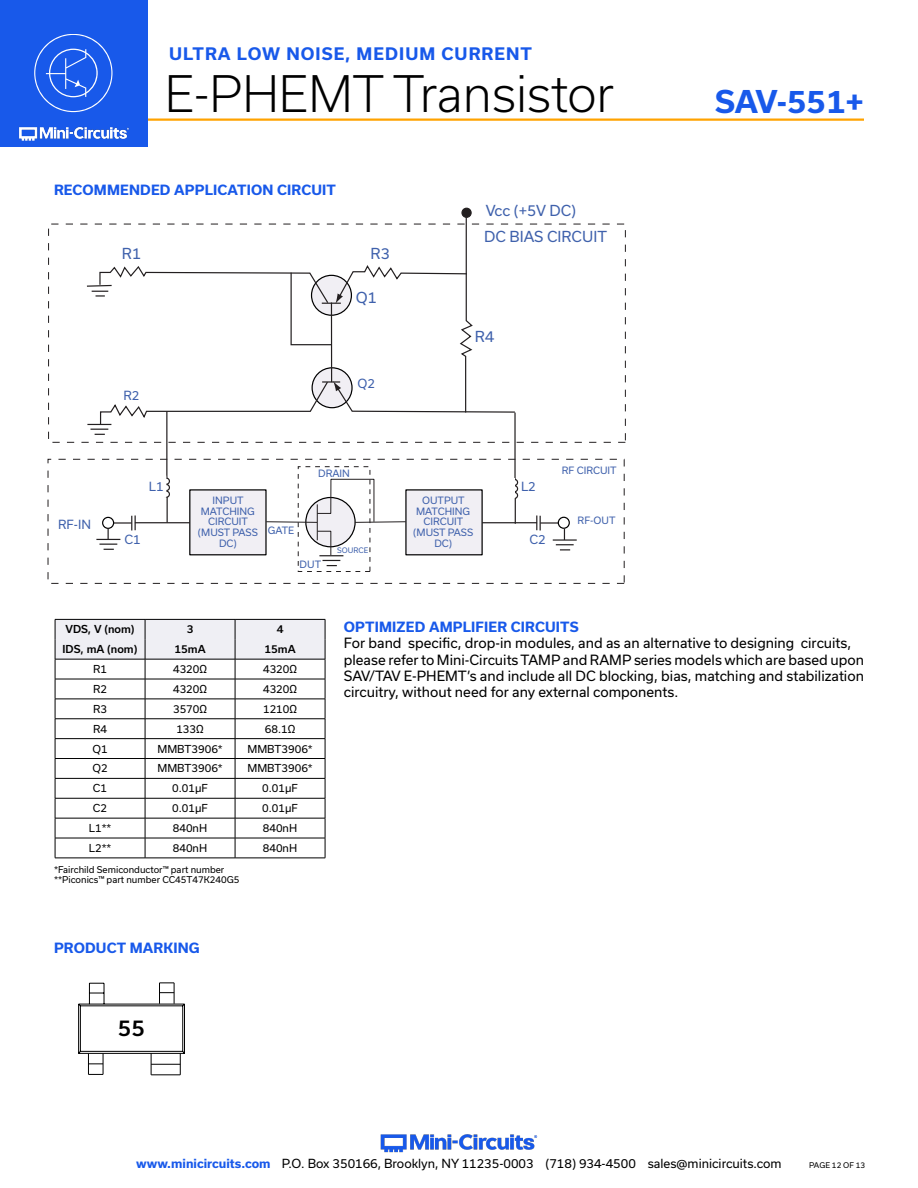
<style>
.page{position:relative;width:918px;height:1188px;background:#fff}
.page>*{position:absolute;margin:0;border:0;box-sizing:border-box;transform-origin:0 0}
.t1{font:300 48px "Usual";color:#000}
.t2{font:700 30px "Usual";letter-spacing:-.005em;color:#1859ea}
.t3{font:500 21px "Usual";color:#000}
.t4{font:700 16.5px "Usual";letter-spacing:.065em;color:#1859ea}
.t5{font:14.55px "Usual";color:#3f61ac}
.Regular_Copy{font:13.5px/16.2px "Usual";color:#000;text-align:justify}
.Blue_Headers{font:700 13.5px "Usual";letter-spacing:.015em;color:#1859ea}
.t6{font:12.15px "Usual";color:#3f61ac}
.t7{font:12px "Usual";color:#000}
.Table_Body_Center{font:10.5px "Usual";color:#000}
.Table_Header_Center{font:500 10.5px "Usual";color:#000}
.t8{font:9.6px/10.9px "Usual";color:#3f61ac;text-align:center}
.Notes{font:9px "Usual";color:#000}
.t9{font:7.5px "Usual";letter-spacing:-.005em;color:#000}
.t10{font:7.2px "Usual";color:#3f61ac}
.s1{font-weight:700;color:#1859ea}
</style>
<div class="page">
<hr style="left:917px;top:0;width:1px;height:147px;background:#1859ea">
<hr style="left:129px;top:118px;width:735px;height:3px;background:#ffa300">
<div style="left:0;top:0;width:147px;height:147px;background:#1859ea"></div>
<img style="left:19px;top:126px;width:110px;height:15px">
<svg style="left:34px;top:34px;width:78px;height:78px"></svg>
<img style="left:380px;top:1134px;width:158px;height:19px">
<svg style="left:55px;top:619px;width:271px;height:239px"></svg>
<hr style="left:55px;top:858px;width:90px;height:1px;background:#000">
<hr style="left:145px;top:858px;width:90px;height:1px;background:#000">
<hr style="left:235px;top:858px;width:90px;height:1px;background:#000">
<svg style="left:78px;top:983px;width:107px;height:93px"></svg>
<div style="left:462px;top:208px;width:9px;height:9px;background:#231f20;border-radius:50%"></div>
<div style="left:461px;top:208px;width:11px;height:10px;border:1px solid #231f20;border-radius:50%"></div>
<hr style="left:482px;top:522px;width:55px;height:1px;background:#231f20">
<div style="left:511px;top:479px;width:7px;height:7px;border:1px solid #231f20;border-radius:50%"></div>
<div style="left:511px;top:485px;width:7px;height:7px;border:1px solid #231f20;border-radius:50%"></div>
<div style="left:511px;top:492px;width:7px;height:7px;border:1px solid #231f20;border-radius:50%"></div>
<hr style="left:553px;top:539px;width:24px;height:2px;background:#231f20">
<svg style="left:536px;top:515px;width:38px;height:35px"></svg>
<div style="left:298px;top:466px;width:72px;height:106px;border:1px dashed #231f20"></div>
<svg style="left:86px;top:216px;width:430px;height:350px"></svg>
<div style="left:48px;top:459px;width:577px;height:125px;border:1px dashed #231f20"></div>
<p class="t4" style="left:169px;top:44px;width:364px">ULTRA LOW NOISE, MEDIUM CURRENT</p>
<h1 class="t1" style="left:165px;top:66px;width:451px">E-PHEMT Transistor</h1>
<p class="Blue_Headers" style="left:54px;top:182px;width:284px">RECOMMENDED APPLICATION CIRCUIT</p>
<p class="t5" style="left:122px;top:245px;width:21px">R1</p>
<p class="t5" style="left:371px;top:245px;width:21px">R3</p>
<p class="t5" style="left:356px;top:289px;width:23px">Q1</p>
<p class="t6" style="left:124px;top:388px;width:18px">R2</p>
<p class="t6" style="left:358px;top:376px;width:19px">Q2</p>
<p class="t5" style="left:486px;top:202px;width:92px">Vcc (+5V DC)</p>
<p class="t5" style="left:484px;top:228px;width:124px">DC BIAS CIRCUIT</p>
<p class="t5" style="left:475px;top:328px;width:21px">R4</p>
<p class="t8" style="left:318px;top:468px;width:33px">DRAIN</p>
<p class="t8" style="left:562px;top:465px;width:56px">RF CIRCUIT</p>
<p class="t6" style="left:58px;top:518px;width:34px">RF-IN</p>
<p class="t6" style="left:149px;top:479px;width:16px">L1</p>
<p class="t6" style="left:521px;top:479px;width:16px">L2</p>
<p class="t8" style="left:198px;top:495px;width:61px">INPUT<br>MATCHING<br>CIRCUIT (MUST PASS<br>DC)</p>
<p class="t8" style="left:413px;top:495px;width:61px">OUTPUT<br>MATCHING<br>CIRCUIT (MUST PASS<br>DC)</p>
<p class="t8" style="left:268px;top:525px;width:28px">GATE</p>
<p class="t6" style="left:125px;top:533px;width:18px">C1</p>
<p class="t6" style="left:530px;top:533px;width:18px">C2</p>
<p class="t10" style="left:337px;top:546px;width:33px">SOURCE</p>
<p class="t8" style="left:300px;top:559px;width:23px">DUT</p>
<p class="t8" style="left:578px;top:515px;width:39px">RF-OUT</p>
<h2 class="t2" style="left:715px;top:84px;width:150px">SAV-551+</h2>
<p class="Table_Header_Center" style="left:65px;top:623px;width:71px">VDS, V (nom)</p>
<p class="Table_Header_Center" style="left:187px;top:623px;width:8px">3</p>
<p class="Table_Header_Center" style="left:277px;top:623px;width:8px">4</p>
<p class="Table_Header_Center" style="left:63px;top:643px;width:76px">IDS, mA (nom)</p>
<p class="Table_Header_Center" style="left:174px;top:643px;width:33px">15mA</p>
<p class="Table_Header_Center" style="left:264px;top:643px;width:33px">15mA</p>
<p class="Table_Body_Center" style="left:93px;top:663px;width:15px">R1</p>
<p class="Table_Body_Center" style="left:173px;top:663px;width:35px">4320Ω</p>
<p class="Table_Body_Center" style="left:263px;top:663px;width:35px">4320Ω</p>
<p class="Table_Body_Center" style="left:93px;top:683px;width:15px">R2</p>
<p class="Table_Body_Center" style="left:173px;top:683px;width:35px">4320Ω</p>
<p class="Table_Body_Center" style="left:263px;top:683px;width:35px">4320Ω</p>
<p class="Table_Body_Center" style="left:93px;top:703px;width:15px">R3</p>
<p class="Table_Body_Center" style="left:173px;top:703px;width:35px">3570Ω</p>
<p class="Table_Body_Center" style="left:263px;top:703px;width:35px">1210Ω</p>
<p class="Table_Body_Center" style="left:93px;top:723px;width:15px">R4</p>
<p class="Table_Body_Center" style="left:176px;top:723px;width:29px">133Ω</p>
<p class="Table_Body_Center" style="left:265px;top:723px;width:32px">68.1Ω</p>
<p class="Table_Body_Center" style="left:92px;top:743px;width:17px">Q1</p>
<p class="Table_Body_Center" style="left:157px;top:743px;width:67px">MMBT3906*</p>
<p class="Table_Body_Center" style="left:247px;top:743px;width:67px">MMBT3906*</p>
<p class="Table_Body_Center" style="left:92px;top:762px;width:17px">Q2</p>
<p class="Table_Body_Center" style="left:157px;top:762px;width:67px">MMBT3906*</p>
<p class="Table_Body_Center" style="left:247px;top:762px;width:67px">MMBT3906*</p>
<p class="Table_Body_Center" style="left:93px;top:782px;width:16px">C1</p>
<p class="Table_Body_Center" style="left:172px;top:782px;width:37px">0.01µF</p>
<p class="Table_Body_Center" style="left:262px;top:782px;width:37px">0.01µF</p>
<p class="Table_Body_Center" style="left:93px;top:802px;width:16px">C2</p>
<p class="Table_Body_Center" style="left:172px;top:802px;width:37px">0.01µF</p>
<p class="Table_Body_Center" style="left:262px;top:802px;width:37px">0.01µF</p>
<p class="Table_Body_Center" style="left:89px;top:822px;width:24px">L1**</p>
<p class="Table_Body_Center" style="left:173px;top:822px;width:36px">840nH</p>
<p class="Table_Body_Center" style="left:263px;top:822px;width:36px">840nH</p>
<p class="Table_Body_Center" style="left:89px;top:842px;width:24px">L2**</p>
<p class="Table_Body_Center" style="left:173px;top:842px;width:36px">840nH</p>
<p class="Table_Body_Center" style="left:263px;top:842px;width:36px">840nH</p>
<p class="Notes" style="left:54px;top:864px;width:172px">*Fairchild Semiconductor™ part number</p>
<p class="Notes" style="left:54px;top:875px;width:187px">**Piconics™ part number CC45T47K240G5</p>
<p class="Blue_Headers" style="left:54px;top:940px;width:147px">PRODUCT MARKING</p>
<p class="t3" style="left:118px;top:1016px;width:28px">55</p>
<p class="Blue_Headers" style="left:344px;top:619px;width:237px">OPTIMIZED AMPLIFIER CIRCUITS</p>
<p class="Regular_Copy" style="left:344px;top:635px;width:509px">For band specific, drop-in modules, and as an alternative to designing circuits,</p>
<p class="Regular_Copy" style="left:344px;top:651px;width:522px">please refer to Mini-Circuits TAMP and RAMP series models which are based upon SAV/TAV E-PHEMT’s and include all DC blocking, bias, matching and stabilization circuitry, without need for any external components.</p>
<p class="t7" style="left:136px;top:1157px;width:647px"><span class="s1">www.minicircuits.com</span> P.O. Box 350166, Brooklyn, NY 11235-0003 (718) 934-4500 sales@minicircuits.com</p>
<p class="t9" style="left:809px;top:1161px;width:58px">PAGE 12 OF 13</p>
</div>
